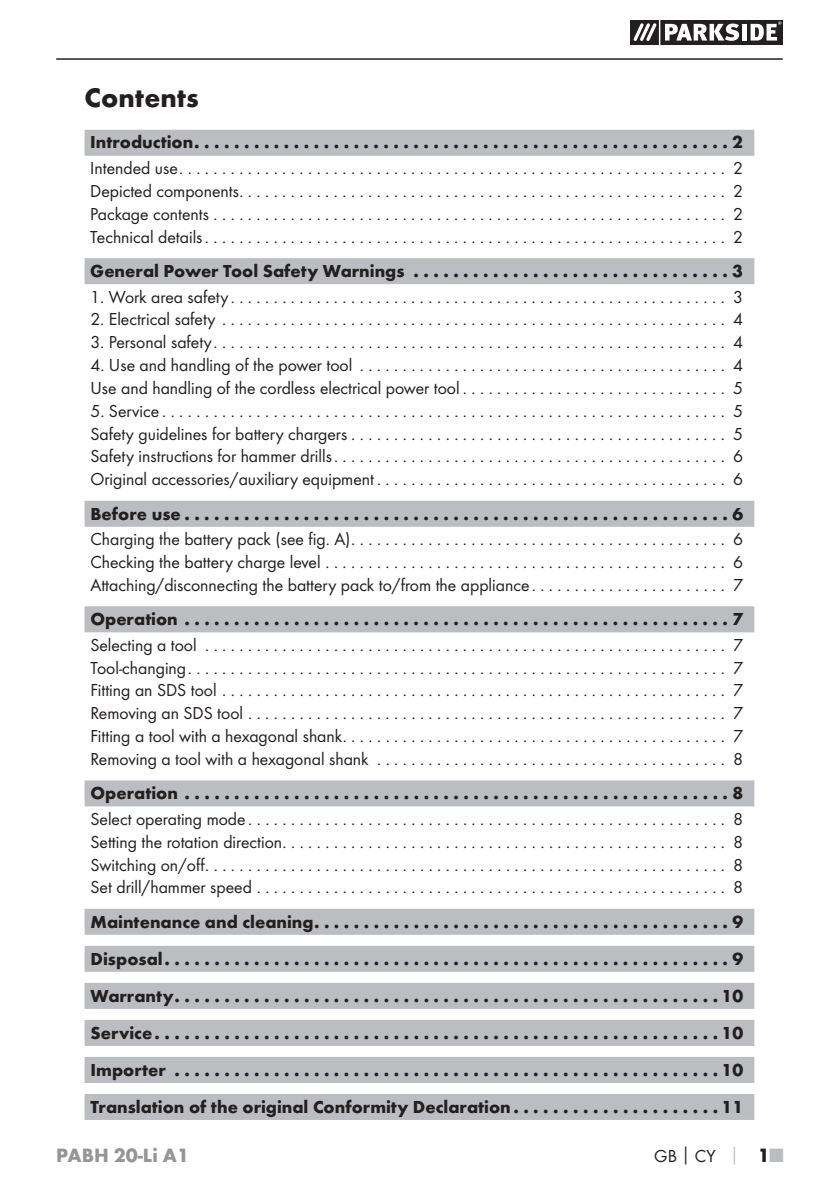
<style>
.page{position:relative;width:839px;height:1190px;background:#fff}
.page>*{position:absolute;margin:0;border:0;box-sizing:border-box;transform-origin:0 0}
.t1{font:700 28px "Futura";color:#231f20}
.t2{font:700 20px "Futura";color:#939598}
.t3{font:18px/22.8px "Futura Boo";color:#231f20;text-align:justify}
.t4{font:700 18px/37px "Futura";color:#231f20;text-align:justify}
.s1{font-family:"Futura";font-weight:700}
.s2{font-family:"Futura";font-weight:700;color:#bbbdc0}
.s3{font-family:"Futura";font-weight:700;font-size:20px}
.s4{font-family:"Futura";font-weight:700;font-size:20px;color:#bbbdc0}
</style>
<div class="page">
<hr style="left:56px;top:58px;width:726px;height:2px;background:#231f20">
<svg style="left:630px;top:20px;width:152px;height:25px"></svg>
<hr style="left:658px;top:20px;width:2px;height:25px;background:#fff">
<div style="left:85px;top:130px;width:668px;height:26px;background:#bbbdc0"></div>
<div style="left:85px;top:258px;width:668px;height:26px;background:#bbbdc0"></div>
<div style="left:85px;top:501px;width:668px;height:26px;background:#bbbdc0"></div>
<div style="left:85px;top:606px;width:668px;height:26px;background:#bbbdc0"></div>
<div style="left:85px;top:780px;width:668px;height:26px;background:#bbbdc0"></div>
<div style="left:85px;top:908px;width:668px;height:26px;background:#bbbdc0"></div>
<div style="left:85px;top:945px;width:668px;height:26px;background:#bbbdc0"></div>
<div style="left:85px;top:982px;width:668px;height:26px;background:#bbbdc0"></div>
<div style="left:85px;top:1019px;width:668px;height:26px;background:#bbbdc0"></div>
<div style="left:85px;top:1056px;width:668px;height:26px;background:#bbbdc0"></div>
<div style="left:85px;top:1094px;width:668px;height:26px;background:#bbbdc0"></div>
<h1 class="t1" style="left:85px;top:86px;width:116px">Contents</h1>
<p class="t4" style="left:90px;top:125px;width:653px">Introduction ......................................................2</p>
<p class="t3" style="left:90px;top:158px;width:653px">Intended use ................................................................ 2<br>Depicted components ......................................................... 2<br>Package contents ............................................................ 2<br>Technical details ............................................................. 2</p>
<p class="t4" style="left:90px;top:254px;width:653px">General Power Tool Safety Warnings ................................3</p>
<p class="t3" style="left:90px;top:286px;width:653px">1. Work area safety .......................................................... 3</p>
<p class="t3" style="left:90px;top:309px;width:653px">2. Electrical safety ........................................................... 4</p>
<p class="t3" style="left:90px;top:332px;width:653px">3. Personal safety ............................................................ 4</p>
<p class="t3" style="left:90px;top:354px;width:653px">4. Use and handling of the power tool ........................................... 4<br>Use and handling of the cordless electrical power tool . . . . . . . . . . . . . . . . . . . . . . . . . . . . . . . 5</p>
<p class="t3" style="left:90px;top:400px;width:653px">5. Service .................................................................. 5<br>Safety guidelines for battery chargers ............................................ 5<br>Safety instructions for hammer drills .............................................. 6<br>Original accessories/auxiliary equipment ......................................... 6</p>
<p class="t4" style="left:90px;top:496px;width:653px">Before use .......................................................6</p>
<p class="t3" style="left:90px;top:529px;width:653px">Charging the battery pack (see fig. A) ............................................ 6<br>Checking the battery charge level ............................................... 6<br>Attaching/disconnecting the battery pack to/from the appliance . . . . . . . . . . . . . . . . . . . . . . . 7</p>
<p class="t4" style="left:90px;top:602px;width:653px">Operation .......................................................7</p>
<p class="t3" style="left:90px;top:634px;width:654px">Selecting a tool ............................................................. 7<br>Tool-changing ............................................................... 7<br>Fitting an SDS tool ........................................................... 7<br>Removing an SDS tool ........................................................ 7<br>Fitting a tool with a hexagonal shank ............................................. 7<br>Removing a tool with a hexagonal shank ......................................... 8</p>
<p class="t4" style="left:90px;top:776px;width:653px">Operation .......................................................8</p>
<p class="t3" style="left:90px;top:808px;width:653px">Select operating mode ........................................................ 8<br>Setting the rotation direction .................................................... 8<br>Switching on/off ............................................................. 8<br>Set drill/hammer speed ....................................................... 8</p>
<p class="t4" style="left:90px;top:904px;width:653px">Maintenance and cleaning ..........................................9<br>Disposal .........................................................9<br>Warranty .......................................................10<br>Service .........................................................10<br>Importer .......................................................10<br>Translation of the original Conformity Declaration . . . . . . . . . . . . . . . . . . . . . 11</p>
<p class="t2" style="left:56px;top:1147px;width:134px">PABH 20-Li A1</p>
<p class="t3" style="left:654px;top:1145px;width:130px">GB<span class="s1">│</span>CY <span class="s2">│</span> <span class="s3">1</span><span class="s4">■</span></p>
</div>
